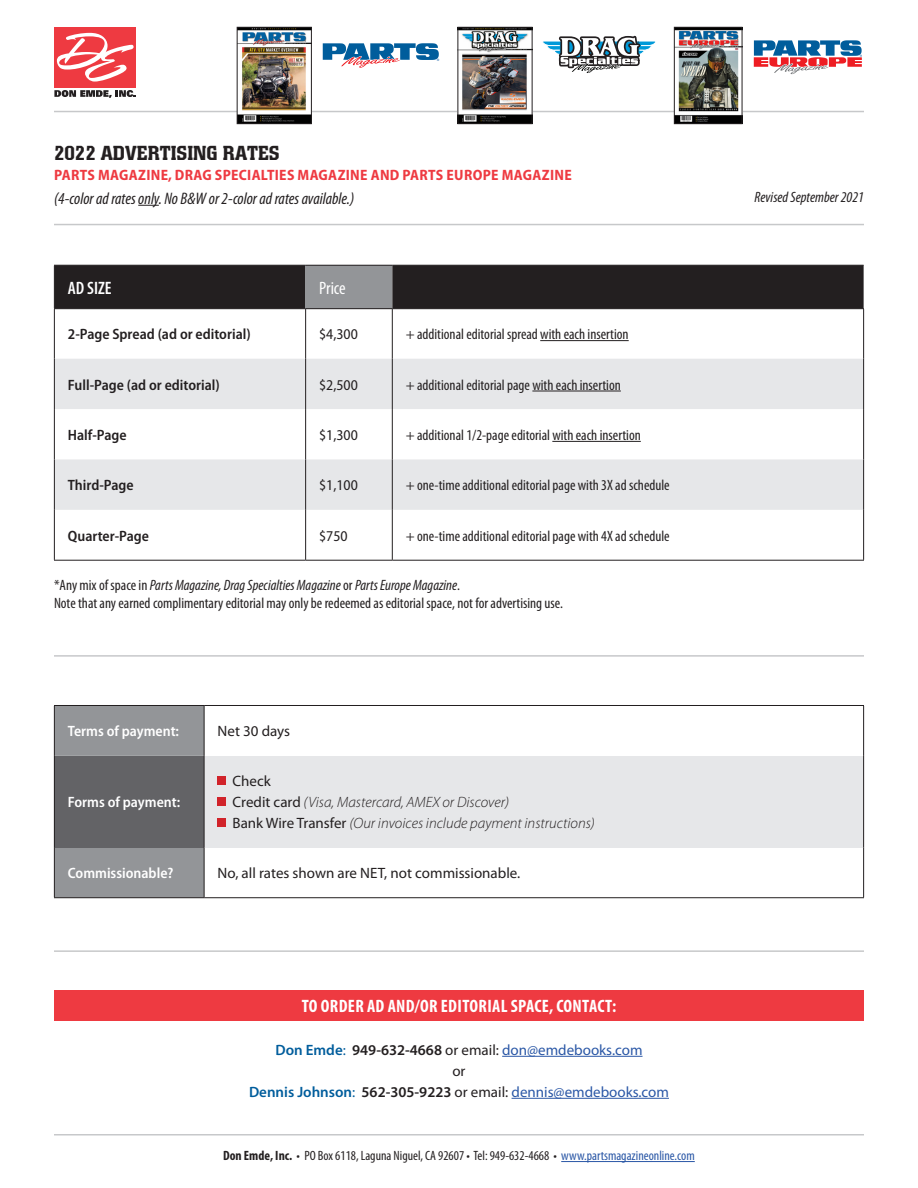
<style>
.page{position:relative;width:918px;height:1188px;background:#fff}
.page>*{position:absolute;margin:0;border:0;box-sizing:border-box;transform-origin:0 0}
.New_Products_-Sectio{font:500 20.1px "Colossalis";color:#231f20}
.N_E-Subtitle{font:700 condensed 18px "Myriad Pro";letter-spacing:.02em;color:#fff}
.N_E-Subtitle-2{font:600 condensed 18px "Myriad Pro";color:#fff}
.N_E-Subtitle-3{font:condensed 18px "Myriad Pro";letter-spacing:-.005em;color:#fff}
.N_E-Subtitle-4{font:italic condensed 16.65px "Myriad Pro";color:#231f20}
.Body_Small-NoDrop{font:condensed 15px "Myriad Pro";color:#231f20}
.N_E-Subtitle-5{font:condensed 15px/18px "Myriad Pro";color:#231f20}
.Body_Small-NoDrop-2{font:15px "Myriad Pro";color:#2a57a6}
.Body_Small-NoDrop-3{font:italic 300 15px "Myriad Pro";color:#231f20}
.Body_Small-NoDrop-4{font:600 semi-condensed 15px "Myriad Pro";color:#231f20}
.New_Products_-Sectio-2{font:700 semi-condensed 15px "Myriad Pro";letter-spacing:.02em;color:#ee3a41}
.Body_Small-NoDrop-5{font:15px "Myriad Pro";color:#231f20}
.Body_Small-NoDrop-6{font:600 semi-condensed 15px "Myriad Pro";color:#fff}
.Body_Small-NoDrop-7{font:semi-condensed 15px "Myriad Pro";color:#231f20}
.N_E-Subtitle-6{font:italic condensed 15px "Myriad Pro";color:#231f20}
.t1{font:condensed 13.5px "Myriad Pro";color:#231f20}
.s1{font-style:italic}
.s2{font-weight:400;font-style:normal}
.s3{font-weight:600;color:#005d9c}
.s4{color:#005d9c}
.s5{font-weight:600;color:#231f20}
.s6{color:#231f20}
.s7{font-weight:700}
.s8{color:#2a57a6}
</style>
<div class="page">
<div style="left:54px;top:991px;width:810px;height:30px;background:#ee3a41"></div>
<hr style="left:54px;top:111px;width:810px;height:1px;background:#c7c8ca">
<hr style="left:54px;top:224px;width:810px;height:1px;background:#c7c8ca">
<hr style="left:54px;top:655px;width:810px;height:2px;background:#c7c8ca">
<hr style="left:54px;top:950px;width:810px;height:2px;background:#c7c8ca">
<hr style="left:54px;top:1134px;width:810px;height:2px;background:#c7c8ca">
<svg style="left:138px;top:205px;width:21px;height:1px"></svg>
<div style="left:55px;top:266px;width:809px;height:42px;background:#231f20"></div>
<div style="left:306px;top:265px;width:86px;height:44px;background:#939598"></div>
<svg style="left:55px;top:359px;width:808px;height:151px;fill:#e6e7e9"></svg>
<hr style="left:305px;top:309px;width:1px;height:50px;background:#231f20">
<hr style="left:392px;top:309px;width:1px;height:50px;background:#231f20">
<hr style="left:863px;top:309px;width:1px;height:50px;background:#231f20">
<hr style="left:305px;top:359px;width:1px;height:50px;background:#231f20">
<hr style="left:392px;top:359px;width:1px;height:50px;background:#231f20">
<hr style="left:863px;top:359px;width:1px;height:50px;background:#231f20">
<hr style="left:305px;top:409px;width:1px;height:50px;background:#231f20">
<hr style="left:392px;top:409px;width:1px;height:50px;background:#231f20">
<hr style="left:863px;top:409px;width:1px;height:50px;background:#231f20">
<hr style="left:305px;top:459px;width:1px;height:51px;background:#231f20">
<hr style="left:392px;top:459px;width:1px;height:51px;background:#231f20">
<hr style="left:863px;top:459px;width:1px;height:51px;background:#231f20">
<hr style="left:54px;top:309px;width:1px;height:50px;background:#231f20">
<hr style="left:54px;top:359px;width:1px;height:50px;background:#231f20">
<hr style="left:54px;top:409px;width:1px;height:50px;background:#231f20">
<hr style="left:54px;top:459px;width:1px;height:51px;background:#231f20">
<hr style="left:54px;top:510px;width:1px;height:50px;background:#231f20">
<hr style="left:305px;top:510px;width:1px;height:50px;background:#231f20">
<hr style="left:392px;top:510px;width:1px;height:50px;background:#231f20">
<hr style="left:863px;top:510px;width:1px;height:50px;background:#231f20">
<hr style="left:54px;top:560px;width:252px;height:1px;background:#231f20">
<hr style="left:306px;top:560px;width:86px;height:1px;background:#231f20">
<hr style="left:392px;top:560px;width:472px;height:1px;background:#231f20">
<hr style="left:54px;top:266px;width:1px;height:42px;background:#231f20">
<hr style="left:306px;top:265px;width:86px;height:1px;background:#231f20">
<hr style="left:306px;top:308px;width:86px;height:1px;background:#231f20">
<hr style="left:54px;top:265px;width:252px;height:1px;background:#231f20">
<hr style="left:54px;top:308px;width:252px;height:1px;background:#231f20">
<hr style="left:392px;top:265px;width:472px;height:1px;background:#231f20">
<hr style="left:392px;top:308px;width:472px;height:1px;background:#231f20">
<hr style="left:540px;top:340px;width:89px;height:1px;background:#231f20">
<hr style="left:532px;top:391px;width:89px;height:1px;background:#231f20">
<hr style="left:552px;top:441px;width:89px;height:1px;background:#231f20">
<div style="left:55px;top:706px;width:149px;height:191px;background:#939598"></div>
<div style="left:54px;top:756px;width:150px;height:91px;background:#636366"></div>
<div style="left:204px;top:756px;width:660px;height:91px;background:#e6e7e9"></div>
<hr style="left:204px;top:756px;width:1px;height:91px;background:#231f20">
<hr style="left:863px;top:756px;width:1px;height:91px;background:#231f20">
<hr style="left:54px;top:756px;width:1px;height:91px;background:#231f20">
<hr style="left:54px;top:705px;width:150px;height:1px;background:#231f20">
<hr style="left:54px;top:706px;width:1px;height:50px;background:#231f20">
<hr style="left:204px;top:705px;width:660px;height:1px;background:#231f20">
<hr style="left:204px;top:706px;width:1px;height:50px;background:#231f20">
<hr style="left:863px;top:706px;width:1px;height:50px;background:#231f20">
<hr style="left:54px;top:847px;width:1px;height:50px;background:#231f20">
<hr style="left:54px;top:897px;width:150px;height:1px;background:#231f20">
<hr style="left:863px;top:847px;width:1px;height:50px;background:#231f20">
<hr style="left:204px;top:897px;width:660px;height:1px;background:#231f20">
<hr style="left:204px;top:847px;width:1px;height:50px;background:#231f20">
<div style="left:218px;top:776px;width:8px;height:9px;background:#d1232a"></div>
<div style="left:218px;top:797px;width:8px;height:9px;background:#d1232a"></div>
<div style="left:218px;top:818px;width:8px;height:9px;background:#d1232a"></div>
<hr style="left:561px;top:1161px;width:134px;height:1px;background:#2a57a6">
<hr style="left:502px;top:1056px;width:141px;height:1px;background:#2a57a6">
<hr style="left:512px;top:1098px;width:157px;height:1px;background:#2a57a6">
<svg style="left:753px;top:40px;width:109px;height:35px"></svg>
<img style="left:676px;top:29px;width:64px;height:93px">
<div style="left:674px;top:27px;width:68px;height:97px;border:1px solid #231f20"></div>
<div style="left:54px;top:27px;width:82px;height:60px;background:#ee3a41"></div>
<svg style="left:57px;top:33px;width:77px;height:49px"></svg>
<svg style="left:54px;top:90px;width:82px;height:8px"></svg>
<img style="left:460px;top:29px;width:70px;height:93px">
<div style="left:458px;top:27px;width:74px;height:97px;border:1px solid #231f20"></div>
<img style="left:239px;top:29px;width:71px;height:93px">
<div style="left:237px;top:27px;width:75px;height:97px;border:1px solid #231f20"></div>
<svg style="left:322px;top:43px;width:118px;height:25px"></svg>
<svg style="left:542px;top:36px;width:114px;height:37px"></svg>
<p class="New_Products_-Sectio" style="left:54px;top:142px;width:227px">2022 ADVERTISING RATES</p>
<p class="New_Products_-Sectio-2" style="left:54px;top:167px;width:519px">PARTS MAGAZINE, DRAG SPECIALTIES MAGAZINE AND PARTS EUROPE MAGAZINE</p>
<p class="N_E-Subtitle-4" style="left:54px;top:188px;width:302px">(4-color ad rates only. No B&amp;W or 2-color ad rates available.)</p>
<p class="N_E-Subtitle-6" style="left:755px;top:188px;width:111px">Revised September 2021</p>
<p class="N_E-Subtitle-2" style="left:68px;top:278px;width:45px">AD SIZE</p>
<p class="N_E-Subtitle-3" style="left:319px;top:277px;width:28px">Price</p>
<p class="Body_Small-NoDrop-4" style="left:68px;top:326px;width:184px">2-Page Spread (ad or editorial)</p>
<p class="Body_Small-NoDrop-7" style="left:319px;top:326px;width:40px">$4,300</p>
<p class="Body_Small-NoDrop" style="left:406px;top:325px;width:224px">+ additional editorial spread with each insertion</p>
<p class="Body_Small-NoDrop-4" style="left:68px;top:376px;width:153px">Full-Page (ad or editorial)</p>
<p class="Body_Small-NoDrop-7" style="left:319px;top:376px;width:40px">$2,500</p>
<p class="Body_Small-NoDrop" style="left:406px;top:375px;width:217px">+ additional editorial page with each insertion</p>
<p class="Body_Small-NoDrop-4" style="left:68px;top:427px;width:60px">Half-Page</p>
<p class="Body_Small-NoDrop-7" style="left:319px;top:427px;width:40px">$1,300</p>
<p class="Body_Small-NoDrop" style="left:406px;top:426px;width:237px">+ additional 1/2-page editorial with each insertion</p>
<p class="Body_Small-NoDrop-4" style="left:68px;top:477px;width:67px">Third-Page</p>
<p class="Body_Small-NoDrop-7" style="left:319px;top:477px;width:40px">$1,100</p>
<p class="Body_Small-NoDrop" style="left:406px;top:476px;width:265px">+ one-time additional editorial page with 3X ad schedule</p>
<p class="Body_Small-NoDrop-4" style="left:68px;top:527px;width:83px">Quarter-Page</p>
<p class="Body_Small-NoDrop-7" style="left:319px;top:528px;width:30px">$750</p>
<p class="Body_Small-NoDrop" style="left:406px;top:527px;width:265px">+ one-time additional editorial page with 4X ad schedule</p>
<p class="N_E-Subtitle-5" style="left:54px;top:576px;width:511px">*Any mix of space in <span class="s1">Parts Magazine, Drag Specialties Magazine</span> or <span class="s1">Parts Europe Magazine</span>.<br>Note that any earned complimentary editorial may only be redeemed as editorial space, not for advertising use.</p>
<p class="Body_Small-NoDrop-6" style="left:68px;top:723px;width:113px">Terms of payment:</p>
<p class="Body_Small-NoDrop-5" style="left:218px;top:722px;width:74px">Net 30 days</p>
<p class="Body_Small-NoDrop-6" style="left:68px;top:794px;width:114px">Forms of payment:</p>
<p class="Body_Small-NoDrop-5" style="left:233px;top:772px;width:40px">Check</p>
<p class="Body_Small-NoDrop-3" style="left:233px;top:794px;width:278px"><span class="s2">Credit card</span> (Visa, Mastercard, AMEX or Discover)</p>
<p class="Body_Small-NoDrop-3" style="left:233px;top:815px;width:364px"><span class="s2">Bank Wire Transfer</span> (Our invoices include payment instructions)</p>
<p class="Body_Small-NoDrop-6" style="left:68px;top:865px;width:107px">Commissionable?</p>
<p class="Body_Small-NoDrop-5" style="left:218px;top:864px;width:304px">No, all rates shown are NET, not commissionable.</p>
<p class="N_E-Subtitle" style="left:302px;top:994px;width:316px">TO ORDER AD AND/OR EDITORIAL SPACE, CONTACT:</p>
<p class="Body_Small-NoDrop-2" style="left:275px;top:1041px;width:369px"><span class="s3">Don Emde</span><span class="s4">:</span> <span class="s5">949-632-4668</span> <span class="s6">or email:</span> don@emdebooks.com</p>
<p class="Body_Small-NoDrop-5" style="left:452px;top:1062px;width:15px">or</p>
<p class="Body_Small-NoDrop-2" style="left:249px;top:1083px;width:421px"><span class="s3">Dennis Johnson</span><span class="s4">:</span> <span class="s5">562-305-9223</span> <span class="s6">or email:</span> dennis@emdebooks.com</p>
<p class="t1" style="left:223px;top:1148px;width:473px"><span class="s7">Don Emde, Inc.</span> • PO Box 6118, Laguna Niguel, CA 92607 • Tel: 949-632-4668 • <span class="s8">www.partsmagazineonline.com</span></p>
</div>
